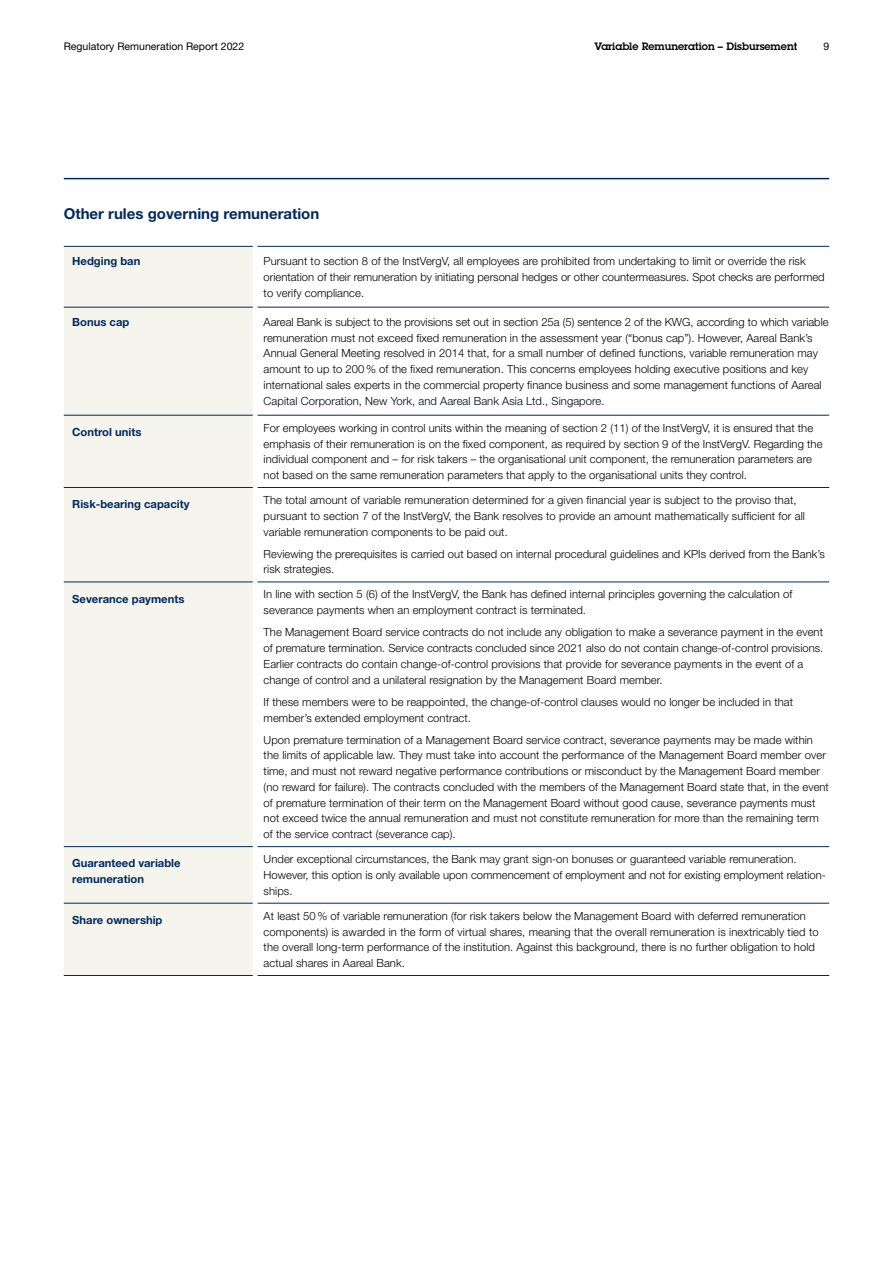
<style>
.page{position:relative;width:893px;height:1263px;background:#fff}
.page>*{position:absolute;margin:0;border:0;box-sizing:border-box;transform-origin:0 0}
.t1{font:700 15px "Helvetica Neue LT Std";color:#002a5f}
.t2{font:300 11.25px/15.8px "Helvetica Neue LT Std";letter-spacing:.005em;color:#000}
.t3{font:700 11.25px/15.8px "Helvetica Neue LT Std";color:#002a5f}
.t4{font:10.5px "Helvetica Neue LT Std";color:#000}
.t5{font:600 10.5px "Lubalin Graph Std";color:#000}
</style>
<div class="page">
<hr style="left:64px;top:178px;width:765px;height:1px;background:#002a5f">
<div style="left:64px;top:247px;width:189px;height:728px;background:#f6f5ed"></div>
<hr style="left:64px;top:307px;width:189px;height:1px;background:#002a5f">
<hr style="left:257px;top:307px;width:572px;height:1px;background:#002a5f">
<hr style="left:64px;top:582px;width:189px;height:1px;background:#002a5f">
<hr style="left:257px;top:582px;width:572px;height:1px;background:#002a5f">
<hr style="left:64px;top:846px;width:189px;height:1px;background:#002a5f">
<hr style="left:257px;top:846px;width:572px;height:1px;background:#002a5f">
<hr style="left:64px;top:903px;width:189px;height:1px;background:#002a5f">
<hr style="left:257px;top:903px;width:572px;height:1px;background:#002a5f">
<hr style="left:64px;top:975px;width:189px;height:1px;background:#002a5f">
<hr style="left:257px;top:975px;width:572px;height:1px;background:#002a5f">
<hr style="left:64px;top:246px;width:189px;height:1px;background:#002a5f">
<hr style="left:257px;top:246px;width:572px;height:1px;background:#002a5f">
<hr style="left:64px;top:487px;width:189px;height:1px;background:#002a5f">
<hr style="left:257px;top:487px;width:572px;height:1px;background:#002a5f">
<hr style="left:64px;top:415px;width:189px;height:1px;background:#002a5f">
<hr style="left:257px;top:415px;width:572px;height:1px;background:#002a5f">
<p class="t4" style="left:64px;top:40px;width:182px">Regulatory Remuneration Report 2022</p>
<p class="t5" style="left:594px;top:39px;width:204px">Variable Remuneration – Disbursement</p>
<p class="t4" style="left:823px;top:40px;width:7px">9</p>
<h1 class="t1" style="left:64px;top:204px;width:257px">Other rules governing remuneration</h1>
<p class="t3" style="left:72px;top:253px;width:70px">Hedging ban</p>
<p class="t2" style="left:264px;top:253px;width:563px">Pursuant to section 8 of the InstVergV, all employees are prohibited from undertaking to limit or override the risk orientation of their remuneration by initiating personal hedges or other countermeasures. Spot checks are performed to verify compliance.</p>
<p class="t3" style="left:72px;top:314px;width:59px">Bonus cap</p>
<p class="t2" style="left:264px;top:314px;width:566px">Aareal Bank is subject to the provisions set out in section 25a (5) sentence 2 of the KWG, according to which variable remuneration must not exceed fixed remuneration in the assessment year (“bonus cap”). However, Aareal Bank’s Annual General Meeting resolved in 2014 that, for a small number of defined functions, variable remuneration may amount to up to 200% of the fixed remuneration. This concerns employees holding executive positions and key international sales experts in the commercial property finance business and some management functions of Aareal Capital Corporation, New York, and Aareal Bank Asia Ltd., Singapore.</p>
<p class="t3" style="left:72px;top:424px;width:71px">Control units</p>
<p class="t2" style="left:264px;top:420px;width:560px">For employees working in control units within the meaning of section 2 (11) of the InstVergV, it is ensured that the emphasis of their remuneration is on the fixed component, as required by section 9 of the InstVergV. Regarding the individual component and – for risk takers – the organisational unit component, the remuneration parameters are not based on the same remuneration parameters that apply to the organisational units they control.</p>
<p class="t3" style="left:72px;top:496px;width:119px">Risk-bearing capacity</p>
<p class="t2" style="left:264px;top:492px;width:543px">The total amount of variable remuneration determined for a given financial year is subject to the proviso that, pursuant to section 7 of the InstVergV, the Bank resolves to provide an amount mathematically sufficient for all variable remuneration components to be paid out.</p>
<p class="t2" style="left:264px;top:546px;width:563px">Reviewing the prerequisites is carried out based on internal procedural guidelines and KPIs derived from the Bank’s risk strategies.</p>
<p class="t3" style="left:72px;top:591px;width:114px">Severance payments</p>
<p class="t2" style="left:264px;top:586px;width:530px">In line with section 5 (6) of the InstVergV, the Bank has defined internal principles governing the calculation of severance payments when an employment contract is terminated.</p>
<p class="t2" style="left:264px;top:624px;width:561px">The Management Board service contracts do not include any obligation to make a severance payment in the event of premature termination. Service contracts concluded since 2021 also do not contain change-of-control provisions.<br>Earlier contracts do contain change-of-control provisions that provide for severance payments in the event of a change of control and a unilateral resignation by the Management Board member.</p>
<p class="t2" style="left:264px;top:694px;width:531px">If these members were to be reappointed, the change-of-control clauses would no longer be included in that member’s extended employment contract.</p>
<p class="t2" style="left:264px;top:731px;width:567px">Upon premature termination of a Management Board service contract, severance payments may be made within the limits of applicable law. They must take into account the performance of the Management Board member over time, and must not reward negative performance contributions or misconduct by the Management Board member (no reward for failure). The contracts concluded with the members of the Management Board state that, in the event of premature termination of their term on the Management Board without good cause, severance payments must not exceed twice the annual remuneration and must not constitute remuneration for more than the remaining term of the service contract (severance cap).</p>
<p class="t3" style="left:72px;top:855px;width:110px">Guaranteed variable remuneration</p>
<p class="t2" style="left:264px;top:851px;width:564px">Under exceptional circumstances, the Bank may grant sign-on bonuses or guaranteed variable remuneration.<br>However, this option is only available upon commencement of employment and not for existing employment relation&shy;ships.</p>
<p class="t3" style="left:72px;top:912px;width:92px">Share ownership</p>
<p class="t2" style="left:264px;top:908px;width:557px">At least 50% of variable remuneration (for risk takers below the Management Board with deferred remuneration components) is awarded in the form of virtual shares, meaning that the overall remuneration is inextricably tied to the overall long-term performance of the institution. Against this background, there is no further obligation to hold actual shares in Aareal Bank.</p>
</div>
